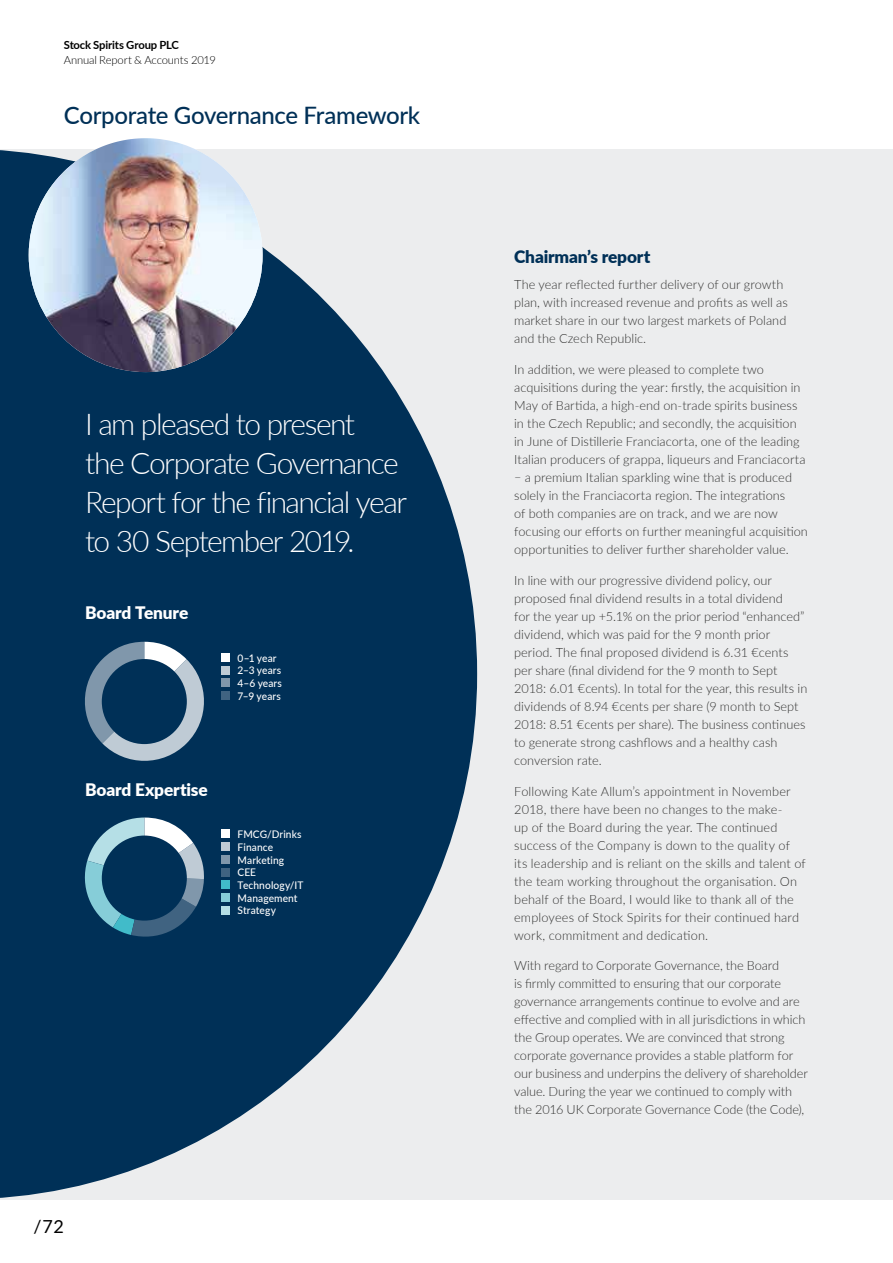
<style>
.page{position:relative;width:893px;height:1263px;background:#fff}
.page>*{position:absolute;margin:0;border:0;box-sizing:border-box;transform-origin:0 0}
.t1{font:300 30px/39px "Lato";letter-spacing:-.055em;color:#fff}
.t2{font:500 24px "Lato";letter-spacing:-.015em;color:#003057}
.t3{font:18px "Lato";color:#000}
.t4{font:900 17.25px "Lato";letter-spacing:-.01em;color:#fff}
.t5{font:900 17.25px "Lato";letter-spacing:-.01em;color:#003057}
.t6{font:300 12.75px/18px "Lato";color:#333332}
.t7{font:300 11.25px "Lato";letter-spacing:-.015em;color:#000}
.t8{font:700 11.25px "Lato";letter-spacing:-.015em;color:#000}
.t9{font:500 10.5px/12.8px "Lato";letter-spacing:.01em;color:#fff}
</style>
<div class="page">
<div style="left:0;top:149px;width:893px;height:1050px;background:#ecedee"></div>
<svg style="left:0;top:150px;width:477px;height:1048px;fill:#003057"></svg>
<img style="left:29px;top:138px;width:234px;height:234px;border-radius:50%">
<svg style="left:69px;top:163px;width:4px;height:4px"></svg>
<img style="left:126px;top:138px;width:19px;height:2px">
<div style="left:221px;top:653px;width:9px;height:8px;background:#fff"></div>
<div style="left:221px;top:666px;width:9px;height:8px;background:#bfcbd5"></div>
<div style="left:221px;top:678px;width:9px;height:9px;background:#8097ab"></div>
<div style="left:221px;top:691px;width:9px;height:9px;background:#406381"></div>
<div style="left:221px;top:829px;width:9px;height:9px;background:#fff"></div>
<div style="left:221px;top:842px;width:9px;height:9px;background:#bfcbd5"></div>
<div style="left:221px;top:855px;width:9px;height:8px;background:#8097ab"></div>
<div style="left:221px;top:868px;width:9px;height:8px;background:#406381"></div>
<div style="left:221px;top:880px;width:9px;height:9px;background:#41bbc9"></div>
<div style="left:221px;top:893px;width:9px;height:9px;background:#86cdd8"></div>
<div style="left:221px;top:906px;width:9px;height:8px;background:#b5dfe6"></div>
<svg style="left:80px;top:817px;width:124px;height:124px;background:#537f97"></svg>
<div style="left:102px;top:835px;width:85px;height:85px;background:#003057;border-radius:50%"></div>
<svg style="left:79px;top:642px;width:131px;height:125px;background:#587791"></svg>
<div style="left:102px;top:659px;width:85px;height:85px;background:#003057;border-radius:50%"></div>
<p class="t8" style="left:64px;top:37px;width:117px">Stock Spirits Group PLC</p>
<p class="t7" style="left:64px;top:52px;width:154px">Annual Report &amp; Accounts 2019</p>
<h2 class="t2" style="left:64px;top:98px;width:358px">Corporate Governance Framework</h2>
<h1 class="t1" style="left:85px;top:403px;width:323px">I am pleased to present<br>the Corporate Governance<br>Report for the financial year to 30 September 2019.</h1>
<h3 class="t4" style="left:85px;top:600px;width:105px">Board Tenure</h3>
<p class="t9" style="left:238px;top:651px;width:40px">0–1 year</p>
<p class="t9" style="left:238px;top:676px;width:46px">4–6 years<br>7–9 years</p>
<p class="t9" style="left:238px;top:664px;width:45px">2–3 years</p>
<h3 class="t4" style="left:85px;top:777px;width:124px">Board Expertise</h3>
<p class="t9" style="left:238px;top:827px;width:66px">FMCG/Drinks</p>
<p class="t9" style="left:238px;top:853px;width:67px">Marketing<br>CEE<br>Technology/IT<br>Management<br>Strategy</p>
<p class="t9" style="left:238px;top:840px;width:37px">Finance</p>
<h3 class="t3" style="left:33px;top:1214px;width:32px">/72</h3>
<h3 class="t5" style="left:514px;top:243px;width:138px">Chairman’s report</h3>
<p class="t6" style="left:514px;top:275px;width:275px">The year reflected further delivery of our growth plan, with increased revenue and profits as well as market share in our two largest markets of Poland and the Czech Republic.</p>
<p class="t6" style="left:514px;top:360px;width:293px">In addition, we were pleased to complete two acquisitions during the year: firstly, the acquisition in May of Bartida, a high-end on-trade spirits business in the Czech Republic; and secondly, the acquisition in June of Distillerie Franciacorta, one of the leading Italian producers of grappa, liqueurs and Franciacorta</p>
<p class="t6" style="left:514px;top:468px;width:295px">– a premium Italian sparkling wine that is produced solely in the Franciacorta region. The integrations<br>of both companies are on track, and we are now focusing our efforts on further meaningful acquisition opportunities to deliver further shareholder value.</p>
<p class="t6" style="left:514px;top:571px;width:295px">In line with our progressive dividend policy, our proposed final dividend results in a total dividend<br>for the year up +5.1% on the prior period “enhanced” dividend, which was paid for the 9 month prior period. The final proposed dividend is 6.31 €cents per share (final dividend for the 9 month to Sept 2018: 6.01 €cents). In total for the year, this results in dividends of 8.94 €cents per share (9 month to Sept 2018: 8.51 €cents per share). The business continues to generate strong cashflows and a healthy cash conversion rate.</p>
<p class="t6" style="left:514px;top:781px;width:293px">Following Kate Allum’s appointment in November 2018, there have been no changes to the make-<br>up of the Board during the year. The continued success of the Company is down to the quality of its leadership and is reliant on the skills and talent of the team working throughout the organisation. On behalf of the Board, I would like to thank all of the employees of Stock Spirits for their continued hard work, commitment and dedication.</p>
<p class="t6" style="left:514px;top:956px;width:295px">With regard to Corporate Governance, the Board<br>is firmly committed to ensuring that our corporate governance arrangements continue to evolve and are effective and complied with in all jurisdictions in which the Group operates. We are convinced that strong corporate governance provides a stable platform for our business and underpins the delivery of shareholder value. During the year we continued to comply with the 2016 UK Corporate Governance Code (the Code),</p>
</div>
